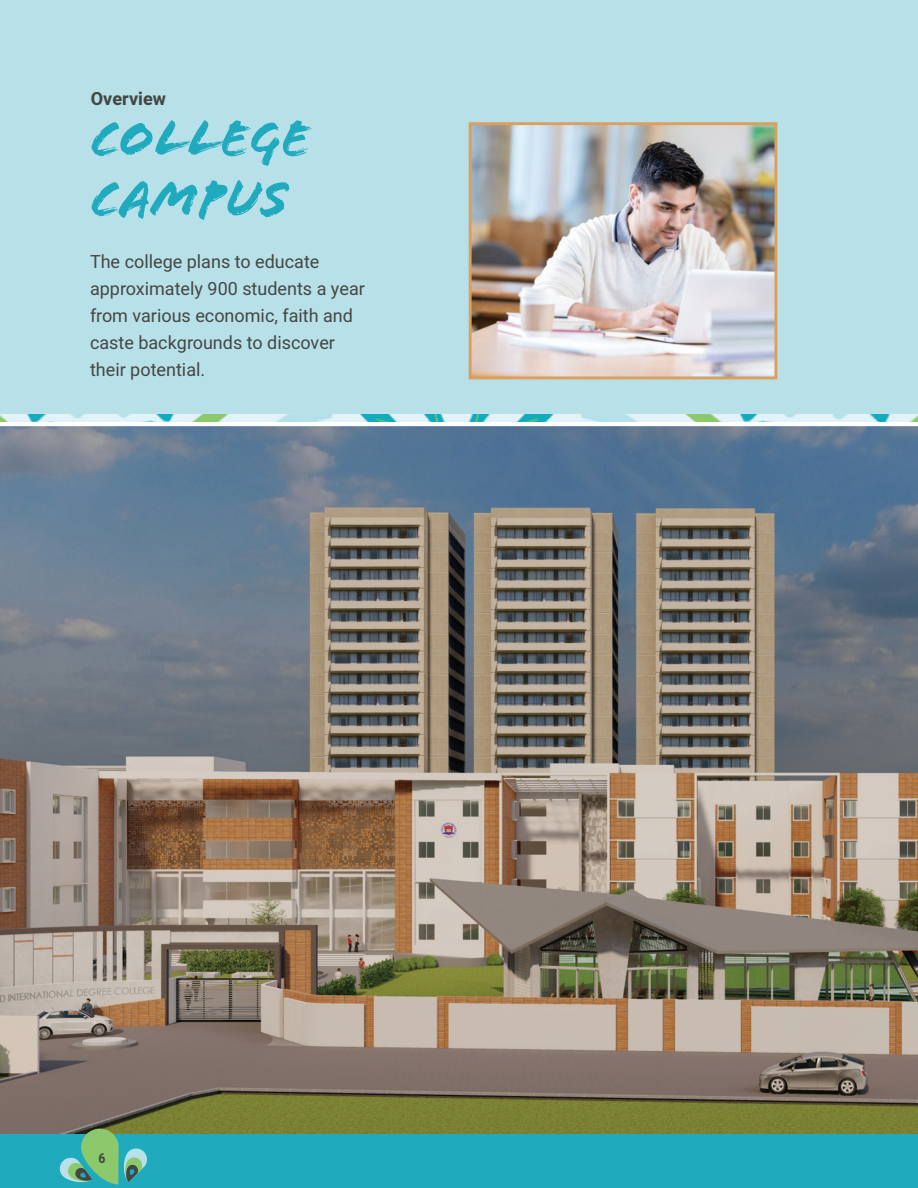
<style>
.page{position:relative;width:918px;height:1188px;background:#fff}
.page>*{position:absolute;margin:0;border:0;box-sizing:border-box;transform-origin:0 0}
.t1{font:54px/60px "Flood Std";color:#20aabe}
.t2{font:18px/27px "Heebo";color:#434744}
.t3{font:700 18px "Heebo";color:#434744}
.t4{font:700 13.5px "Heebo";color:#434744;scale:.9 1}
</style>
<div class="page">
<img style="left:0;top:0;width:918px;height:1134px">
<img style="left:0;top:414px;width:918px;height:8px">
<div style="left:0;top:1134px;width:918px;height:54px;background:#20aabe"></div>
<svg style="left:60px;top:1128px;width:87px;height:57px"></svg>
<p class="t3" style="left:91px;top:86px;width:77px">Overview</p>
<p class="t1" style="left:91px;top:109px;width:221px">COLLEGE<br>CAMPUS</p>
<p class="t2" style="left:90px;top:249px;width:276px">The college plans to educate approximately 900 students a year from various economic, faith and caste backgrounds to discover their potential.</p>
<p class="t4" style="left:99px;top:1149px;width:9px">6</p>
</div>
